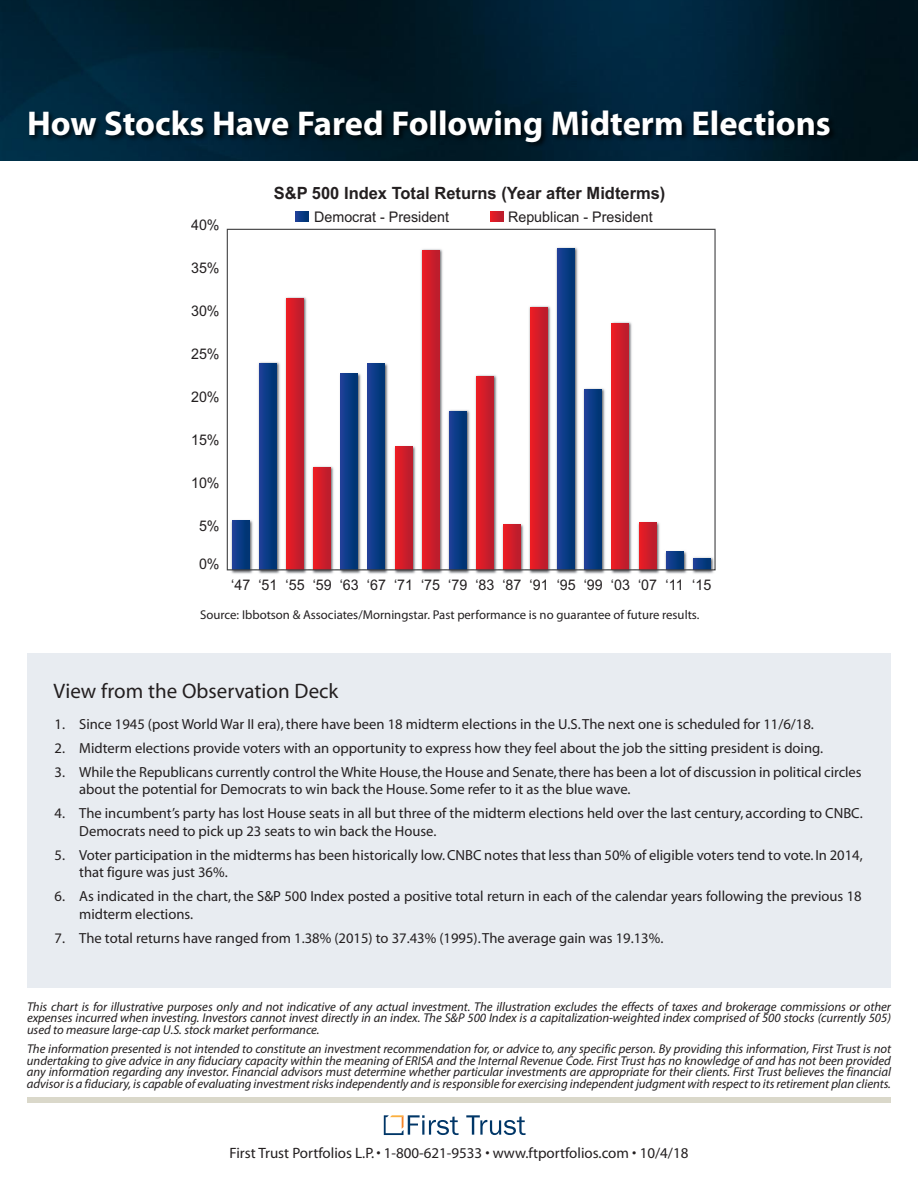
<style>
.page{position:relative;width:918px;height:1188px;background:#fff}
.page>*{position:absolute;margin:0;border:0;box-sizing:border-box;transform-origin:0 0}
.t1{font:700 34.5px "Myriad";color:#fff}
.t2{font:21px "Myriad";color:#231f20}
.t3{font:700 16.95px "Arial";color:#231f20}
.t4{font:15px "Myriad";color:#231f20}
.t5{font:14.7px/17.5px "Myriad";color:#231f20}
.t6{font:14.7px "Arial";color:#231f20}
.t7{font:italic 12.75px/11.7px "Myriad Pro";letter-spacing:-.005em;color:#231f20;text-align:justify}
.t8{font:12.75px "Myriad Pro";color:#231f20}
</style>
<div class="page">
<div style="left:27px;top:653px;width:864px;height:334px;background:#e8ecf1"></div>
<img style="left:0;top:0;width:918px;height:161px">
<svg style="left:466px;top:1115px;width:60px;height:20px"></svg>
<svg style="left:384px;top:1115px;width:75px;height:20px"></svg>
<div style="left:27px;top:1097px;width:864px;height:6px;background:#dad8ca"></div>
<img style="left:21px;top:54px;width:882px;height:100px">
<img style="left:231px;top:571px;width:22px;height:3px">
<img style="left:312px;top:571px;width:22px;height:3px">
<img style="left:394px;top:571px;width:22px;height:3px">
<img style="left:448px;top:571px;width:22px;height:3px">
<img style="left:502px;top:571px;width:22px;height:3px">
<img style="left:583px;top:571px;width:22px;height:3px">
<img style="left:638px;top:571px;width:22px;height:3px">
<img style="left:665px;top:571px;width:22px;height:3px">
<img style="left:692px;top:571px;width:22px;height:3px">
<svg style="left:230px;top:570px;width:485px;height:1px"></svg>
<svg style="left:227px;top:229px;width:489px;height:341px"></svg>
<svg style="left:295px;top:211px;width:14px;height:10px"></svg>
<svg style="left:490px;top:211px;width:13px;height:10px"></svg>
<h1 class="t1" style="left:27px;top:110px;width:805px">How Stocks Have Fared Following Midterm Elections</h1>
<p class="t6" style="left:191px;top:215px;width:30px">40%</p>
<p class="t6" style="left:191px;top:258px;width:30px">35%</p>
<p class="t6" style="left:191px;top:301px;width:30px">30%</p>
<p class="t6" style="left:191px;top:344px;width:30px">25%</p>
<p class="t6" style="left:191px;top:387px;width:30px">20%</p>
<p class="t6" style="left:191px;top:430px;width:30px">15%</p>
<p class="t6" style="left:191px;top:473px;width:30px">10%</p>
<p class="t6" style="left:199px;top:516px;width:22px">5%</p>
<p class="t6" style="left:199px;top:553px;width:22px">0%</p>
<h3 class="t3" style="left:274px;top:181px;width:393px">S&amp;P 500 Index Total Returns (Year after Midterms)</h3>
<p class="t6" style="left:314px;top:206px;width:137px">Democrat - President</p>
<p class="t6" style="left:508px;top:206px;width:146px">Republican - President</p>
<p class="t6" style="left:231px;top:574px;width:481px">‘47 ‘51 ‘55 ‘59 ‘63 ‘67 ‘71 ‘75 ‘79 ‘83 ‘87 ‘91 ‘95 ‘99 ‘03 ‘07 ‘11 ‘15</p>
<p class="t8" style="left:200px;top:610px;width:501px">Source: Ibbotson &amp; Associates/Morningstar. Past performance is no guarantee of future results.</p>
<h2 class="t2" style="left:54px;top:683px;width:286px">View from the Observation Deck</h2>
<p class="t5" style="left:55px;top:716px;width:761px">1. Since 1945 (post World War II era),there have been 18 midterm elections in the U.S.The next one is scheduled for 11/6/18.</p>
<p class="t5" style="left:55px;top:740px;width:770px">2. Midterm elections provide voters with an opportunity to express how they feel about the job the sitting president is doing.</p>
<p class="t5" style="left:79px;top:764px;width:784px;text-indent:-25px">3. While the Republicans currently control the White House,the House and Senate,there has been a lot of discussion in political circles about the potential for Democrats to win back the House. Some refer to it as the blue wave.</p>
<p class="t5" style="left:79px;top:806px;width:785px;text-indent:-25px">4. The incumbent’s party has lost House seats in all but three of the midterm elections held over the last century, according to CNBC.<br>Democrats need to pick up 23 seats to win back the House.</p>
<p class="t5" style="left:79px;top:847px;width:785px;text-indent:-25px">5. Voter participation in the midterms has been historically low.CNBC notes that less than 50% of eligible voters tend to vote.In 2014, that figure was just 36%.</p>
<p class="t5" style="left:79px;top:889px;width:784px;text-indent:-25px">6. As indicated in the chart, the S&amp;P 500 Index posted a positive total return in each of the calendar years following the previous 18 midterm elections.</p>
<p class="t5" style="left:55px;top:931px;width:610px">7. The total returns have ranged from 1.38% (2015) to 37.43% (1995).The average gain was 19.13%.</p>
<p class="t7" style="left:27px;top:1002px;width:866px">This chart is for illustrative purposes only and not indicative of any actual investment. The illustration excludes the effects of taxes and brokerage commissions or other expenses incurred when investing. Investors cannot invest directly in an index. The S&amp;P 500 Index is a capitalization-weighted index comprised of 500 stocks (currently 505) used to measure large-cap U.S. stock market performance.</p>
<p class="t7" style="left:27px;top:1044px;width:866px">The information presented is not intended to constitute an investment recommendation for, or advice to, any specific person. By providing this information, First Trust is not undertaking to give advice in any fiduciary capacity within the meaning of ERISA and the Internal Revenue Code. First Trust has no knowledge of and has not been provided any information regarding any investor. Financial advisors must determine whether particular investments are appropriate for their clients. First Trust believes the financial advisor is a fiduciary, is capable of evaluating investment risks independently and is responsible for exercising independent judgment with respect to its retirement plan clients.</p>
<p class="t4" style="left:230px;top:1148px;width:460px">First Trust Portfolios L.P.• 1-800-621-9533 • www.ftportfolios.com • 10/4/18</p>
</div>
